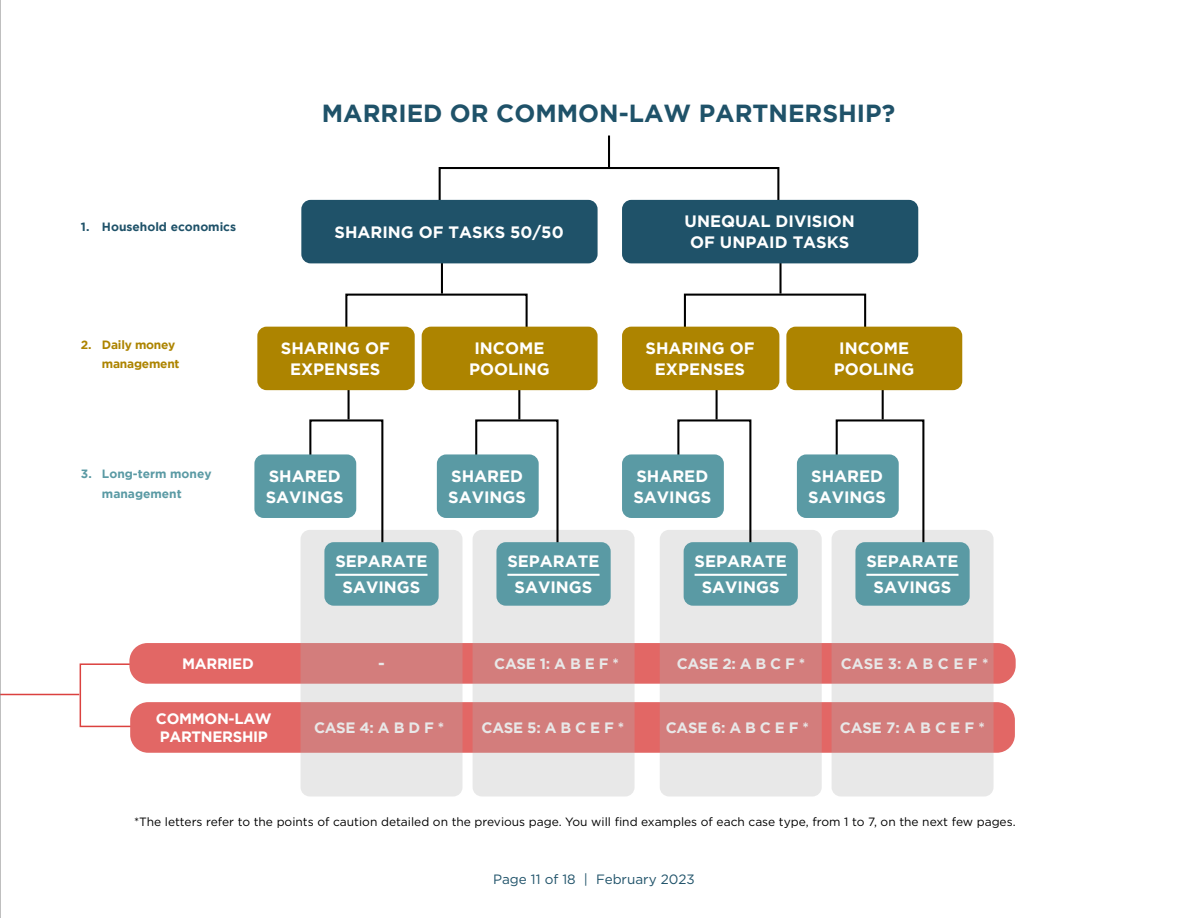
<style>
.page{position:relative;width:1188px;height:918px;background:#fff}
.page>*{position:absolute;margin:0;border:0;box-sizing:border-box;transform-origin:0 0}
.t1{font:700 24.75px "Gotham";color:#1f5269}
.t2{font:700 16.5px/20.5px "Gotham";color:#fff;text-align:center}
.t3{font:700 15px/18px "Gotham";letter-spacing:-.02em;color:#fff}
.t4{font:13.5px "Gotham";color:#1f5269}
.t5{font:12px "Gotham";color:#000}
.t6{font:700 12px/19.5px "Gotham";color:#5a9aa4}
.t7{font:700 12px/19.5px "Gotham";letter-spacing:-.02em;color:#ad8400}
.t8{font:700 12px "Gotham";color:#1f5269}
</style>
<div class="page">
<svg style="left:79px;top:663px;width:65px;height:65px"></svg>
<hr style="left:0;top:694px;width:79px;height:1px;background:#db413f">
<div style="left:129px;top:643px;width:887px;height:41px;background:#e26765;border-radius:18px"></div>
<div style="left:130px;top:702px;width:885px;height:51px;background:#e26765;border-radius:18px"></div>
<svg style="left:301px;top:530px;width:162px;height:267px;background:#dfbaba"></svg>
<svg style="left:473px;top:530px;width:162px;height:267px;background:#dfbab9"></svg>
<svg style="left:660px;top:530px;width:162px;height:267px;background:#dfbaba"></svg>
<svg style="left:832px;top:530px;width:162px;height:267px;background:#dfbab9"></svg>
<div style="left:439px;top:167px;width:340px;height:42px;border:2px solid #000"></div>
<hr style="left:608px;top:136px;width:2px;height:31px;background:#000">
<div style="left:345px;top:294px;width:183px;height:41px;border:2px solid #000"></div>
<hr style="left:441px;top:262px;width:2px;height:32px;background:#000">
<svg style="left:308px;top:418px;width:76px;height:139px"></svg>
<hr style="left:348px;top:388px;width:2px;height:31px;background:#000">
<svg style="left:676px;top:418px;width:76px;height:139px"></svg>
<hr style="left:716px;top:388px;width:2px;height:31px;background:#000">
<div style="left:684px;top:294px;width:182px;height:41px;border:2px solid #000"></div>
<hr style="left:779px;top:262px;width:3px;height:32px;background:#000">
<svg style="left:474px;top:418px;width:86px;height:139px"></svg>
<hr style="left:518px;top:388px;width:2px;height:31px;background:#000">
<svg style="left:835px;top:418px;width:90px;height:139px"></svg>
<hr style="left:882px;top:388px;width:2px;height:31px;background:#000">
<div style="left:622px;top:200px;width:296px;height:63px;background:#1f5269;border-radius:9px"></div>
<div style="left:301px;top:200px;width:297px;height:63px;background:#1f5269;border-radius:9px"></div>
<div style="left:622px;top:327px;width:157px;height:63px;background:#ad8400;border-radius:9px"></div>
<div style="left:786px;top:327px;width:176px;height:63px;background:#ad8400;border-radius:9px"></div>
<div style="left:257px;top:327px;width:158px;height:63px;background:#ad8400;border-radius:9px"></div>
<div style="left:324px;top:542px;width:115px;height:64px;background:#5a9aa4;border-radius:9px"></div>
<hr style="left:335px;top:574px;width:93px;height:2px;background:#fff">
<div style="left:684px;top:542px;width:114px;height:64px;background:#5a9aa4;border-radius:9px"></div>
<hr style="left:695px;top:574px;width:92px;height:2px;background:#fff">
<div style="left:496px;top:542px;width:115px;height:64px;background:#5a9aa4;border-radius:9px"></div>
<hr style="left:507px;top:574px;width:93px;height:2px;background:#fff">
<div style="left:855px;top:542px;width:115px;height:64px;background:#5a9aa4;border-radius:9px"></div>
<hr style="left:866px;top:574px;width:93px;height:2px;background:#fff">
<div style="left:422px;top:327px;width:176px;height:63px;background:#ad8400;border-radius:9px"></div>
<div style="left:254px;top:454px;width:102px;height:64px;background:#5a9aa4;border-radius:9px"></div>
<div style="left:622px;top:454px;width:102px;height:64px;background:#5a9aa4;border-radius:9px"></div>
<div style="left:437px;top:454px;width:102px;height:64px;background:#5a9aa4;border-radius:9px"></div>
<div style="left:797px;top:454px;width:102px;height:64px;background:#5a9aa4;border-radius:9px"></div>
<hr style="left:0;top:0;width:1px;height:918px;background:#808080">
<p class="t8" style="left:81px;top:220px;width:157px">1. Household economics</p>
<p class="t7" style="left:102px;top:335px;width:79px;text-indent:-21px">2. Daily money management</p>
<h1 class="t1" style="left:322px;top:99px;width:575px">MARRIED OR COMMON-LAW PARTNERSHIP?</h1>
<p class="t2" style="left:334px;top:221px;width:231px">SHARING OF TASKS 50/50</p>
<p class="t2" style="left:281px;top:338px;width:111px">SHARING OF<br>EXPENSES</p>
<p class="t2" style="left:469px;top:338px;width:82px">INCOME<br>POOLING</p>
<p class="t2" style="left:685px;top:211px;width:172px">UNEQUAL DIVISION<br>OF UNPAID TASKS</p>
<p class="t2" style="left:645px;top:338px;width:111px">SHARING OF<br>EXPENSES</p>
<p class="t2" style="left:834px;top:338px;width:82px">INCOME<br>POOLING</p>
<p class="t6" style="left:102px;top:464px;width:111px;text-indent:-21px">3. Long-term money management</p>
<p class="t2" style="left:266px;top:465px;width:79px;text-align:left">SHARED<br>SAVINGS</p>
<p class="t2" style="left:633px;top:465px;width:79px;text-align:left">SHARED<br>SAVINGS</p>
<p class="t2" style="left:448px;top:465px;width:79px;text-align:left">SHARED<br>SAVINGS</p>
<p class="t2" style="left:808px;top:465px;width:79px;text-align:left">SHARED<br>SAVINGS</p>
<p class="t2" style="left:335px;top:547px;width:94px;line-height:26.7px">SEPARATE<br>SAVINGS</p>
<p class="t2" style="left:695px;top:547px;width:94px;line-height:26.7px">SEPARATE<br>SAVINGS</p>
<p class="t2" style="left:507px;top:547px;width:94px;line-height:26.7px">SEPARATE<br>SAVINGS</p>
<p class="t2" style="left:866px;top:547px;width:94px;line-height:26.7px">SEPARATE<br>SAVINGS</p>
<p class="t3" style="left:182px;top:654px;width:73px">MARRIED</p>
<p class="t2" style="left:378px;top:653px;width:8px">-</p>
<p class="t3" style="left:494px;top:654px;width:126px">CASE 1: A B E F *</p>
<p class="t3" style="left:677px;top:654px;width:130px">CASE 2: A B C F *</p>
<p class="t3" style="left:841px;top:654px;width:149px">CASE 3: A B C E F *</p>
<p class="t3" style="left:156px;top:709px;width:117px">COMMON-LAW<br>PARTNERSHIP</p>
<p class="t3" style="left:314px;top:718px;width:132px">CASE 4: A B D F *</p>
<p class="t3" style="left:482px;top:718px;width:144px">CASE 5: A B C E F *</p>
<p class="t3" style="left:666px;top:718px;width:145px">CASE 6: A B C E F *</p>
<p class="t3" style="left:840px;top:718px;width:147px">CASE 7: A B C E F *</p>
<p class="t5" style="left:134px;top:814px;width:881px">*The letters refer to the points of caution detailed on the previous page. You will find examples of each case type, from 1 to 7, on the next few pages.</p>
<p class="t4" style="left:493px;top:871px;width:203px">Page 11 of 18 | February 2023</p>
</div>
